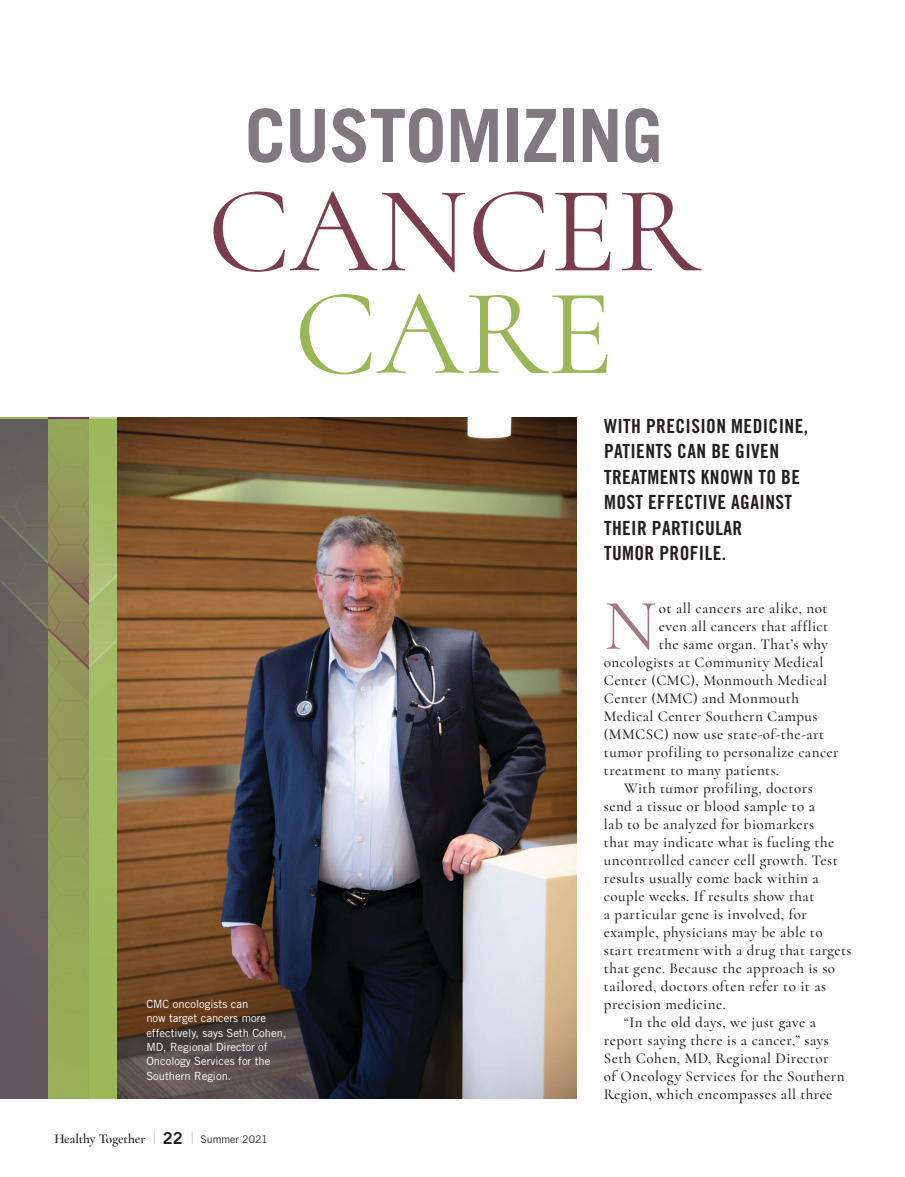
<style>
.page{position:relative;width:905px;height:1177px;background:#fff}
.page>*{position:absolute;margin:0;border:0;box-sizing:border-box;transform-origin:0 0}
.t1{font:123.75px "Cormorant";color:#793d4d}
.t2{font:123.75px "Cormorant";color:#9ab756}
.t3{font:700 73.5px "Trade Gothic";letter-spacing:-.01em;color:#82787f}
.t4{font:72.6px "Cormorant";color:#a37980}
.t5{font:19.5px/25.5px "Trade Gothic Bold Cond Twenty";letter-spacing:.02em;color:#231f20}
.t6{font:500 15px "Cormorant";letter-spacing:.03em;color:#231f20}
.t7{font:600 13.5px "Cormorant";letter-spacing:-.01em;color:#231f20}
.t8{font:11.25px/14.2px "Trade Gothic";color:#fff}
.s1{font-family:"Trade Gothic";font-weight:300;font-size:17.1px;color:#808285}
.s2{font-family:"Trade Gothic Bold Two";font-weight:400;font-size:16.5px}
.s3{font-family:"Trade Gothic";font-weight:400;font-size:10.5px}
</style>
<div class="page">
<img style="left:117px;top:418px;width:459px;height:680px">
<img style="left:88px;top:419px;width:29px;height:679px">
<svg style="left:48px;top:418px;width:40px;height:680px;background:#929c57"></svg>
<div style="left:0;top:418px;width:48px;height:680px;background:#635d5e"></div>
<h2 class="t3" style="left:245px;top:91px;width:419px">CUSTOMIZING</h2>
<h1 class="t1" style="left:207px;top:156px;width:494px">CANCER</h1>
<h1 class="t2" style="left:294px;top:258px;width:321px">CARE</h1>
<p class="t8" style="left:146px;top:996px;width:142px">CMC oncologists can<br>now target cancers more effectively, says Seth Cohen,<br>MD, Regional Director of<br>Oncology Services for the<br>Southern Region.</p>
<p class="t7" style="left:54px;top:1129px;width:215px">Healthy Together <span class="s1">|</span> <span class="s2">22</span> <span class="s1">|</span> <span class="s3">Summer 2021</span></p>
<h3 class="t5" style="left:603px;top:412px;width:205px">WITH PRECISION MEDICINE,<br>PATIENTS CAN BE GIVEN<br>TREATMENTS KNOWN TO BE<br>MOST EFFECTIVE AGAINST<br>THEIR PARTICULAR<br>TUMOR PROFILE.</h3>
<h3 class="t4" style="left:603px;top:581px;width:54px">N</h3>
<p class="t6" style="left:658px;top:598px;width:170px">ot all cancers are alike, not</p>
<p class="t6" style="left:658px;top:616px;width:171px">even all cancers that afflict</p>
<p class="t6" style="left:658px;top:634px;width:170px">the same organ. That’s why</p>
<p class="t6" style="left:603px;top:652px;width:221px">oncologists at Community Medical</p>
<p class="t6" style="left:603px;top:670px;width:224px">Center (CMC), Monmouth Medical</p>
<p class="t6" style="left:603px;top:688px;width:196px">Center (MMC) and Monmouth</p>
<p class="t6" style="left:603px;top:706px;width:215px">Medical Center Southern Campus</p>
<p class="t6" style="left:603px;top:724px;width:222px">(MMCSC) now use state-of-the-art</p>
<p class="t6" style="left:603px;top:742px;width:236px">tumor profiling to personalize cancer</p>
<p class="t6" style="left:603px;top:760px;width:177px">treatment to many patients.</p>
<p class="t6" style="left:624px;top:778px;width:190px">With tumor profiling, doctors</p>
<p class="t6" style="left:603px;top:796px;width:212px">send a tissue or blood sample to a</p>
<p class="t6" style="left:603px;top:814px;width:212px">lab to be analyzed for biomarkers</p>
<p class="t6" style="left:603px;top:832px;width:232px">that may indicate what is fueling the</p>
<p class="t6" style="left:603px;top:850px;width:235px">uncontrolled cancer cell growth. Test</p>
<p class="t6" style="left:603px;top:868px;width:216px">results usually come back within a</p>
<p class="t6" style="left:603px;top:886px;width:212px">couple weeks. If results show that</p>
<p class="t6" style="left:603px;top:904px;width:204px">a particular gene is involved, for</p>
<p class="t6" style="left:603px;top:922px;width:220px">example, physicians may be able to</p>
<p class="t6" style="left:603px;top:940px;width:249px">start treatment with a drug that targets</p>
<p class="t6" style="left:603px;top:958px;width:232px">that gene. Because the approach is so</p>
<p class="t6" style="left:603px;top:976px;width:224px">tailored, doctors often refer to it as</p>
<p class="t6" style="left:603px;top:994px;width:123px">precision medicine.</p>
<p class="t6" style="left:624px;top:1012px;width:193px">“In the old days, we just gave a</p>
<p class="t6" style="left:603px;top:1030px;width:226px">report saying there is a cancer,” says</p>
<p class="t6" style="left:603px;top:1048px;width:226px">Seth Cohen, MD, Regional Director</p>
<p class="t6" style="left:603px;top:1066px;width:242px">of Oncology Services for the Southern</p>
<p class="t6" style="left:603px;top:1084px;width:230px">Region, which encompasses all three</p>
</div>
